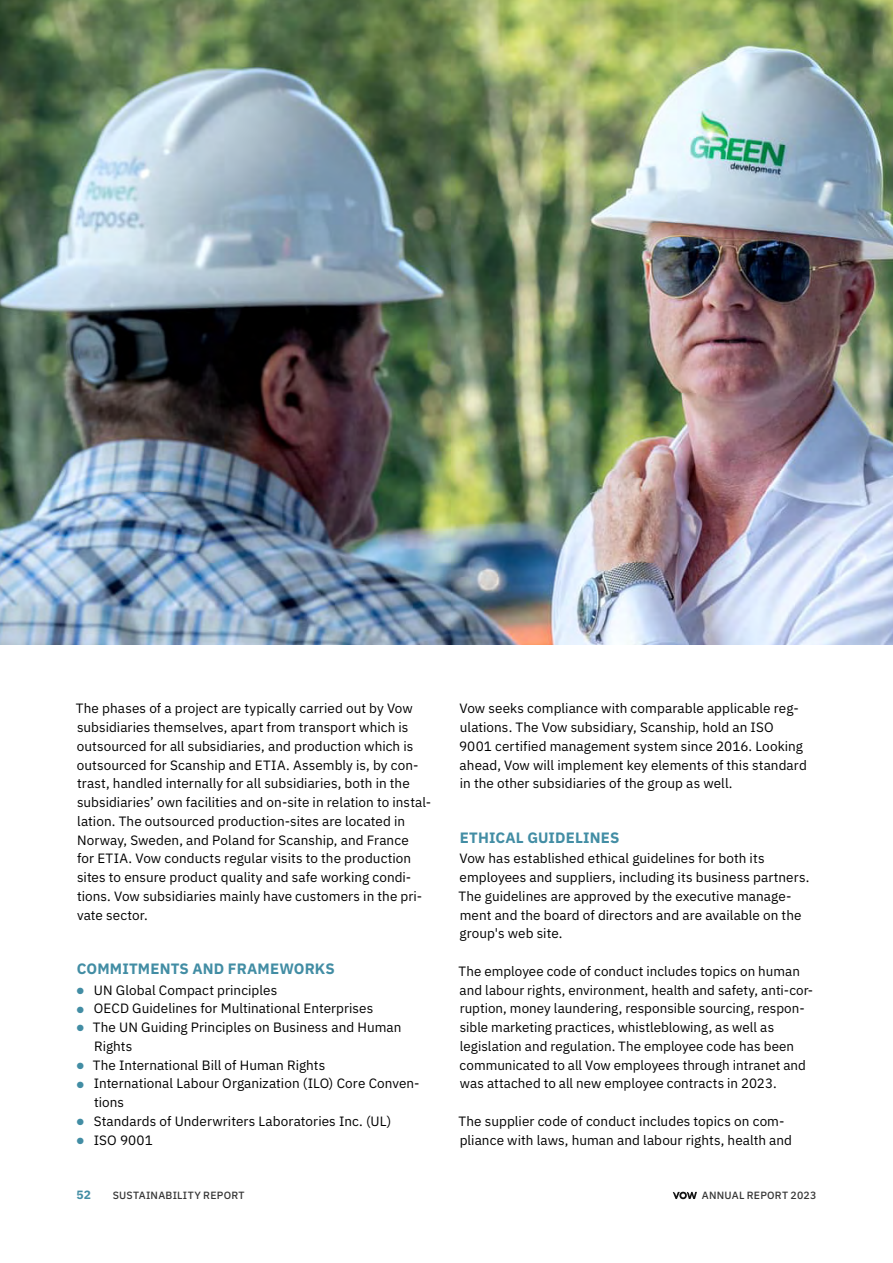
<style>
.page{position:relative;width:893px;height:1263px;background:#fff}
.page>*{position:absolute;margin:0;border:0;box-sizing:border-box;transform-origin:0 0}
.t1{font:700 15px "IBM Plex Sans";letter-spacing:.01em;color:#428da4}
.t2{font:13.5px/18.8px "IBM Plex Sans";letter-spacing:.005em;color:#000}
.t3{font:700 12px "IBM Plex Sans";color:#428da4}
.t4{font:500 10.5px "IBM Plex Sans";letter-spacing:.025em;color:#363636}
.s1{color:#428da4}
</style>
<div class="page">
<img style="left:0;top:0;width:893px;height:644px">
<svg style="left:673px;top:1191px;width:24px;height:8px"></svg>
<p class="t2" style="left:76px;top:698px;width:357px">The phases of a project are typically carried out by Vow subsidiaries themselves, apart from transport which is outsourced for all subsidiaries, and production which is outsourced for Scanship and ETIA. Assembly is, by con&shy;trast, handled internally for all subsidiaries, both in the subsidiaries’ own facilities and on-site in relation to instal&shy;lation. The outsourced production-sites are located in Norway, Sweden, and Poland for Scanship, and France<br>for ETIA. Vow conducts regular visits to the production sites to ensure product quality and safe working condi&shy;tions. Vow subsidiaries mainly have customers in the pri&shy;vate sector.</p>
<p class="t1" style="left:77px;top:957px;width:260px">COMMITMENTS AND FRAMEWORKS</p>
<p class="t2" style="left:77px;top:979px;width:202px"><span class="s1">●</span> UN Global Compact principles</p>
<p class="t2" style="left:77px;top:998px;width:298px"><span class="s1">●</span> OECD Guidelines for Multinational Enterprises</p>
<p class="t2" style="left:94px;top:1017px;width:309px;text-indent:-17px"><span class="s1">●</span> The UN Guiding Principles on Business and Human<br>Rights</p>
<p class="t2" style="left:77px;top:1054px;width:250px"><span class="s1">●</span> The International Bill of Human Rights</p>
<p class="t2" style="left:94px;top:1073px;width:327px;text-indent:-17px"><span class="s1">●</span> International Labour Organization (ILO) Core Conven&shy;tions</p>
<p class="t2" style="left:77px;top:1110px;width:316px"><span class="s1">●</span> Standards of Underwriters Laboratories Inc. (UL)</p>
<p class="t2" style="left:77px;top:1129px;width:77px"><span class="s1">●</span> ISO 9001</p>
<p class="t2" style="left:459px;top:698px;width:349px">Vow seeks compliance with comparable applicable reg&shy;ulations. The Vow subsidiary, Scanship, hold an ISO 9001 certified management system since 2016. Looking ahead, Vow will implement key elements of this standard in the other subsidiaries of the group as well.</p>
<p class="t1" style="left:460px;top:826px;width:161px">ETHICAL GUIDELINES</p>
<p class="t2" style="left:459px;top:848px;width:352px">Vow has established ethical guidelines for both its employees and suppliers, including its business partners.<br>The guidelines are approved by the executive manage&shy;ment and the board of directors and are available on the group's web site.</p>
<p class="t2" style="left:459px;top:960px;width:356px">The employee code of conduct includes topics on human and labour rights, environment, health and safety, anti-cor&shy;ruption, money laundering, responsible sourcing, respon&shy;sible marketing practices, whistleblowing, as well as legislation and regulation. The employee code has been communicated to all Vow employees through intranet and was attached to all new employee contracts in 2023.</p>
<p class="t2" style="left:459px;top:1110px;width:335px">The supplier code of conduct includes topics on com&shy;pliance with laws, human and labour rights, health and</p>
<p class="t3" style="left:77px;top:1185px;width:16px">52</p>
<p class="t4" style="left:113px;top:1187px;width:133px">SUSTAINABILITY REPORT</p>
<p class="t4" style="left:702px;top:1187px;width:116px">ANNUAL REPORT 2023</p>
</div>
